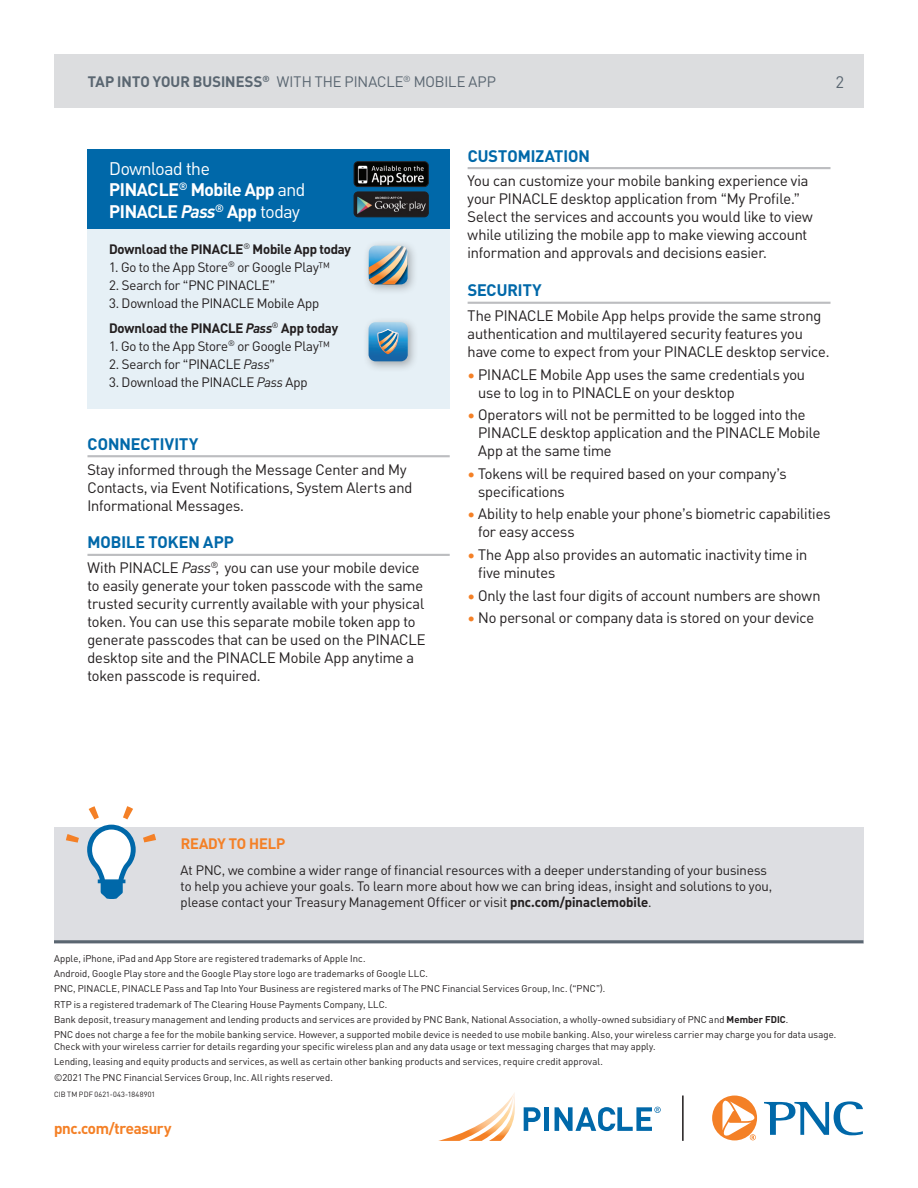
<style>
.page{position:relative;width:918px;height:1188px;background:#fff}
.page>*{position:absolute;margin:0;border:0;box-sizing:border-box;transform-origin:0 0}
.t1{font:700 18px/21.6px "PNC Brand";letter-spacing:-.02em;color:#fff}
.section_heading{font:700 16.5px "PNC Brand";letter-spacing:.005em;color:#0068a9}
.t2{font:16.5px "PNC Brand";color:#5a6671}
.Paragraph_Style_1{font:700 15.45px "PNC Brand";letter-spacing:-.02em;color:#f48026}
.t3{font:15px/18px "PNC Brand";letter-spacing:-.005em;color:#231f20}
.Paragraph_Style_1-2{font:15px "PNC Brand";letter-spacing:.005em;color:#5a6671}
.t4{font:700 15px "PNC Brand";color:#f48026}
.t5{font:13.5px/16.2px "PNC Brand";color:#231f20}
.t6{font:700 13.5px "PNC Brand";letter-spacing:-.005em;color:#231f20}
.t7{font:9.75px/12px "PNC Brand";letter-spacing:.015em;color:#231f20}
.DARKBLUE_BULLET{font:7.5px "PNC Brand";letter-spacing:.03em;color:#231f20}
.s1{font-weight:700}
.s2{font-weight:400}
.s3{font-style:italic}
.s4{color:#f48026}
</style>
<div class="page">
<div style="left:54px;top:54px;width:810px;height:54px;background:#dcdddf"></div>
<div style="left:54px;top:827px;width:809px;height:116px;background:#dddee2"></div>
<svg style="left:66px;top:806px;width:90px;height:93px"></svg>
<hr style="left:54px;top:940px;width:809px;height:3px;background:#5a6671">
<svg style="left:438px;top:1093px;width:77px;height:48px"></svg>
<svg style="left:524px;top:1107px;width:17px;height:24px"></svg>
<div style="left:544px;top:1107px;width:5px;height:24px;background:#0068a9"></div>
<svg style="left:555px;top:1107px;width:106px;height:24px"></svg>
<svg style="left:764px;top:1101px;width:99px;height:34px"></svg>
<svg style="left:712px;top:1096px;width:45px;height:44px"></svg>
<hr style="left:682px;top:1096px;width:2px;height:45px;background:#231f20">
<hr style="left:87px;top:455px;width:363px;height:2px;background:#bcbdc0">
<hr style="left:87px;top:554px;width:363px;height:2px;background:#bcbdc0">
<hr style="left:468px;top:167px;width:363px;height:2px;background:#bcbdc0">
<hr style="left:468px;top:302px;width:363px;height:2px;background:#bcbdc0">
<div style="left:87px;top:161px;width:363px;height:247px;background:#e6f0f6"></div>
<div style="left:87px;top:149px;width:363px;height:80px;background:#0068a9"></div>
<div style="left:363px;top:240px;width:56px;height:55px;background:#231f20;opacity:.35"></div>
<svg style="left:369px;top:246px;width:39px;height:38px"></svg>
<img style="left:354px;top:162px;width:73px;height:25px">
<div style="left:354px;top:161px;width:75px;height:26px;border:1px solid #231f20;border-radius:4px"></div>
<img style="left:354px;top:192px;width:74px;height:25px">
<div style="left:354px;top:192px;width:75px;height:25px;border:1px solid #231f20;border-radius:4px"></div>
<div style="left:363px;top:316px;width:56px;height:57px;background:#231f20;opacity:.35"></div>
<svg style="left:369px;top:322px;width:39px;height:39px;background:#5695bc"></svg>
<p class="Paragraph_Style_1-2" style="left:88px;top:73px;width:410px"><span class="s1">TAP INTO YOUR BUSINESS</span><sup>®</sup> WITH THE PINACLE<sup>®</sup> MOBILE APP</p>
<p class="t2" style="left:836px;top:72px;width:9px">2</p>
<p class="t1" style="left:109px;top:157px;width:198px"><span class="s2">Download the<br></span>PINACLE<sup>®</sup> Mobile App <span class="s2">and<br></span>PINACLE <span class="s3">Pass</span><sup>®</sup> App <span class="s2">today</span></p>
<p class="t6" style="left:109px;top:240px;width:243px">Download the PINACLE<sup>®</sup> Mobile App today</p>
<p class="t5" style="left:109px;top:259px;width:222px">1. Go to the App Store<sup>®</sup> or Google Play™</p>
<p class="t5" style="left:109px;top:277px;width:168px">2. Search for “PNC PINACLE”</p>
<p class="t5" style="left:109px;top:295px;width:212px">3. Download the PINACLE Mobile App</p>
<p class="t6" style="left:109px;top:319px;width:230px">Download the PINACLE <span class="s3">Pass</span><sup>®</sup> App today</p>
<p class="t5" style="left:109px;top:337px;width:222px">1. Go to the App Store<sup>®</sup> or Google Play™</p>
<p class="t5" style="left:109px;top:355px;width:167px">2. Search for “PINACLE <span class="s3">Pass</span>”</p>
<p class="t5" style="left:109px;top:373px;width:200px">3. Download the PINACLE <span class="s3">Pass</span> App</p>
<p class="section_heading" style="left:88px;top:433px;width:112px">CONNECTIVITY</p>
<p class="t3" style="left:87px;top:460px;width:326px">Stay informed through the Message Center and My<br>Contacts, via Event Notifications, System Alerts and<br>Informational Messages.</p>
<p class="section_heading" style="left:88px;top:532px;width:148px">MOBILE TOKEN APP</p>
<p class="t3" style="left:87px;top:558px;width:340px">With PINACLE <span class="s3">Pass</span><sup>®</sup>, you can use your mobile device to easily generate your token passcode with the same trusted security currently available with your physical token. You can use this separate mobile token app to generate passcodes that can be used on the PINACLE desktop site and the PINACLE Mobile App anytime a token passcode is required.</p>
<p class="section_heading" style="left:468px;top:145px;width:124px">CUSTOMIZATION</p>
<p class="t3" style="left:468px;top:172px;width:347px">You can customize your mobile banking experience via your PINACLE desktop application from “My Profile.” Select the services and accounts you would like to view while utilizing the mobile app to make viewing account information and approvals and decisions easier.</p>
<p class="section_heading" style="left:468px;top:279px;width:76px">SECURITY</p>
<p class="t3" style="left:468px;top:306px;width:363px">The PINACLE Mobile App helps provide the same strong authentication and multilayered security features you have come to expect from your PINACLE desktop service.</p>
<p class="t3" style="left:478px;top:365px;width:329px;text-indent:-10px"><span class="s4">•</span> PINACLE Mobile App uses the same credentials you use to log in to PINACLE on your desktop</p>
<p class="t3" style="left:478px;top:406px;width:344px;text-indent:-10px"><span class="s4">•</span> Operators will not be permitted to be logged into the<br>PINACLE desktop application and the PINACLE Mobile<br>App at the same time</p>
<p class="t3" style="left:478px;top:464px;width:310px;text-indent:-10px"><span class="s4">•</span> Tokens will be required based on your company’s specifications</p>
<p class="t3" style="left:478px;top:505px;width:354px;text-indent:-10px"><span class="s4">•</span> Ability to help enable your phone’s biometric capabilities for easy access</p>
<p class="t3" style="left:478px;top:545px;width:331px;text-indent:-10px"><span class="s4">•</span> The App also provides an automatic inactivity time in five minutes</p>
<p class="t3" style="left:468px;top:586px;width:354px"><span class="s4">•</span> Only the last four digits of account numbers are shown</p>
<p class="t3" style="left:468px;top:608px;width:348px"><span class="s4">•</span> No personal or company data is stored on your device</p>
<p class="t4" style="left:181px;top:834px;width:106px">READY TO HELP</p>
<p class="t5" style="left:181px;top:861px;width:593px">At PNC, we combine a wider range of financial resources with a deeper understanding of your business to help you achieve your goals. To learn more about how we can bring ideas, insight and solutions to you, please contact your Treasury Management Officer or visit <span class="s1">pnc.com/pinaclemobile</span>.</p>
<p class="t7" style="left:54px;top:952px;width:313px">Apple, iPhone, iPad and App Store are registered trademarks of Apple Inc.</p>
<p class="t7" style="left:54px;top:967px;width:375px">Android, Google Play store and the Google Play store logo are trademarks of Google LLC.</p>
<p class="t7" style="left:54px;top:983px;width:553px">PNC, PINACLE, PINACLE Pass and Tap Into Your Business are registered marks of The PNC Financial Services Group, Inc. (“PNC”).</p>
<p class="t7" style="left:54px;top:998px;width:335px">RTP is a registered trademark of The Clearing House Payments Company, LLC.</p>
<p class="t7" style="left:54px;top:1013px;width:736px">Bank deposit, treasury management and lending products and services are provided by PNC Bank, National Association, a wholly-owned subsidiary of PNC and <span class="s1">Member FDIC</span>.</p>
<p class="t7" style="left:54px;top:1028px;width:784px">PNC does not charge a fee for the mobile banking service. However, a supported mobile device is needed to use mobile banking. Also, your wireless carrier may charge you for data usage.<br>Check with your wireless carrier for details regarding your specific wireless plan and any data usage or text messaging charges that may apply.</p>
<p class="t7" style="left:54px;top:1056px;width:550px">Lending, leasing and equity products and services, as well as certain other banking products and services, require credit approval.</p>
<p class="t7" style="left:54px;top:1071px;width:280px">©2021 The PNC Financial Services Group, Inc. All rights reserved.</p>
<p class="DARKBLUE_BULLET" style="left:54px;top:1090px;width:103px">CIB TM PDF 0621-043-1848901</p>
<p class="Paragraph_Style_1" style="left:54px;top:1118px;width:119px">pnc.com/treasury</p>
</div>
